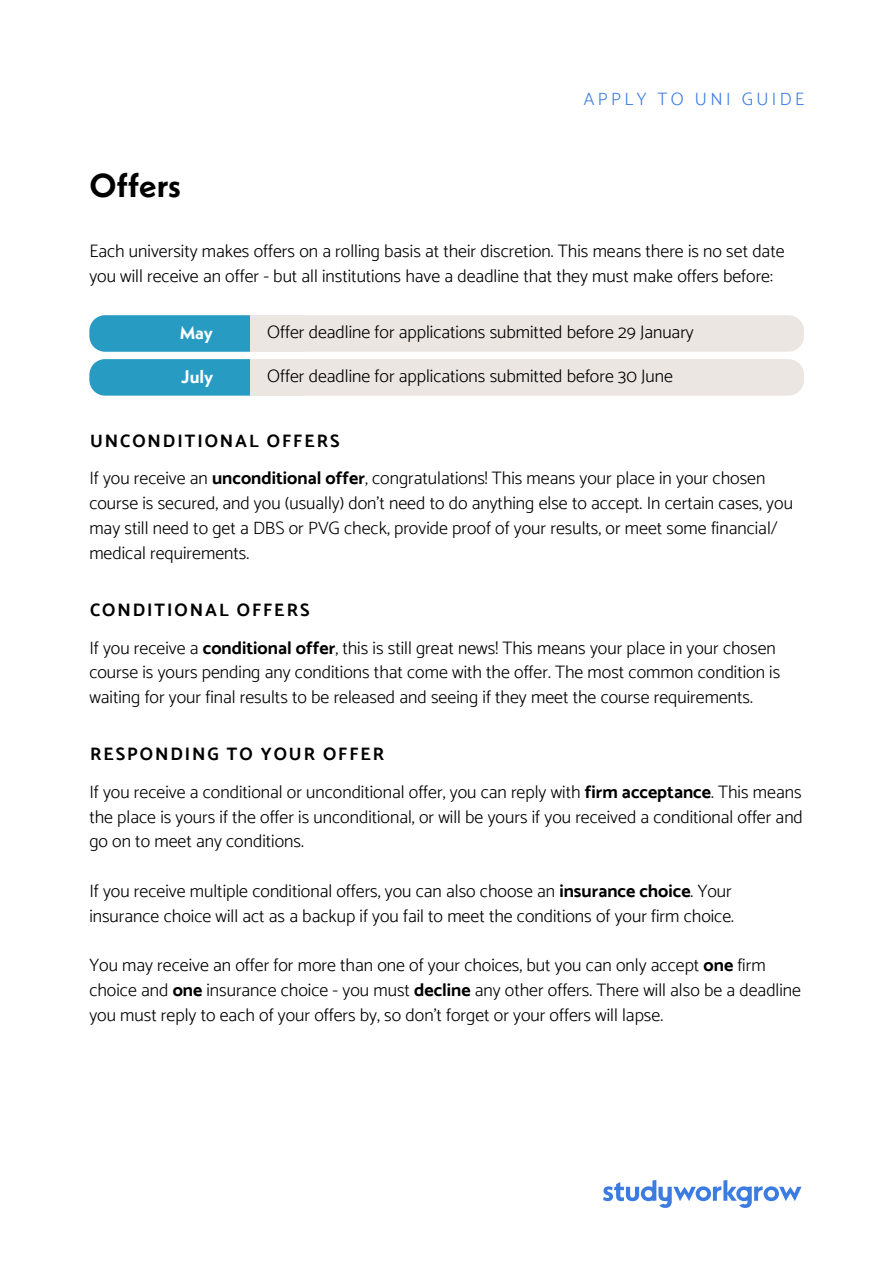
<style>
.page{position:relative;width:893px;height:1264px;background:#fff}
.page>*{position:absolute;margin:0;border:0;box-sizing:border-box;transform-origin:0 0}
.t1{font:700 33px "Neue Kabel";color:#000}
.t2{font:300 18px/24.8px "Catamaran";color:#000}
.t3{font:700 18px "Catamaran";letter-spacing:.11em;color:#000}
.t4{font:300 18px "Catamaran";letter-spacing:.19em;color:#3c7ce1}
.t5{font:700 18px "Neue Kabel";color:#fff}
.s1{font-weight:700}
</style>
<div class="page">
<svg style="left:603px;top:1180px;width:198px;height:27px"></svg>
<svg style="left:89px;top:315px;width:715px;height:37px;background:#bed4db"></svg>
<svg style="left:89px;top:359px;width:715px;height:36px;background:#bdd4da"></svg>
<div style="left:251px;top:315px;width:54px;height:37px;background:#ece6e2"></div>
<div style="left:251px;top:359px;width:54px;height:36px;background:#ece6e2"></div>
<h3 class="t1" style="left:89px;top:165px;width:93px">Offers</h3>
<h1 class="t4" style="left:584px;top:88px;width:222px">APPLY TO UNI GUIDE</h1>
<p class="t2" style="left:89px;top:239px;width:696px">Each university makes offers on a rolling basis at their discretion. This means there is no set date you will receive an offer - but all institutions have a deadline that they must make offers before:</p>
<p class="t5" style="left:180px;top:321px;width:35px">May</p>
<p class="t5" style="left:181px;top:365px;width:34px">July</p>
<p class="t2" style="left:267px;top:319px;width:428px">Offer deadline for applications submitted before 29 January</p>
<p class="t2" style="left:267px;top:363px;width:407px">Offer deadline for applications submitted before 30 June</p>
<p class="t3" style="left:90px;top:430px;width:251px">UNCONDITIONAL OFFERS</p>
<h4 class="t2" style="left:89px;top:466px;width:705px">If you receive an <span class="s1">unconditional offer</span>, congratulations! This means your place in your chosen course is secured, and you (usually) don’t need to do anything else to accept. In certain cases, you may still need to get a DBS or PVG check, provide proof of your results, or meet some financial/ medical requirements.</h4>
<p class="t3" style="left:90px;top:599px;width:221px">CONDITIONAL OFFERS</p>
<h4 class="t2" style="left:89px;top:635px;width:692px">If you receive a <span class="s1">conditional offer</span>, this is still great news! This means your place in your chosen course is yours pending any conditions that come with the offer. The most common condition is waiting for your final results to be released and seeing if they meet the course requirements.</h4>
<p class="t3" style="left:90px;top:743px;width:295px">RESPONDING TO YOUR OFFER</p>
<p class="t2" style="left:89px;top:779px;width:715px;text-align:justify">If you receive a conditional or unconditional offer, you can reply with <span class="s1">firm acceptance</span>. This means the place is yours if the offer is unconditional, or will be yours if you received a conditional offer and go on to meet any conditions.</p>
<p class="t2" style="left:89px;top:878px;width:646px">If you receive multiple conditional offers, you can also choose an <span class="s1">insurance choice</span>. Your insurance choice will act as a backup if you fail to meet the conditions of your firm choice.</p>
<p class="t2" style="left:89px;top:952px;width:713px">You may receive an offer for more than one of your choices, but you can only accept <span class="s1">one</span> firm choice and <span class="s1">one</span> insurance choice - you must <span class="s1">decline</span> any other offers. There will also be a deadline you must reply to each of your offers by, so don’t forget or your offers will lapse.</p>
</div>
